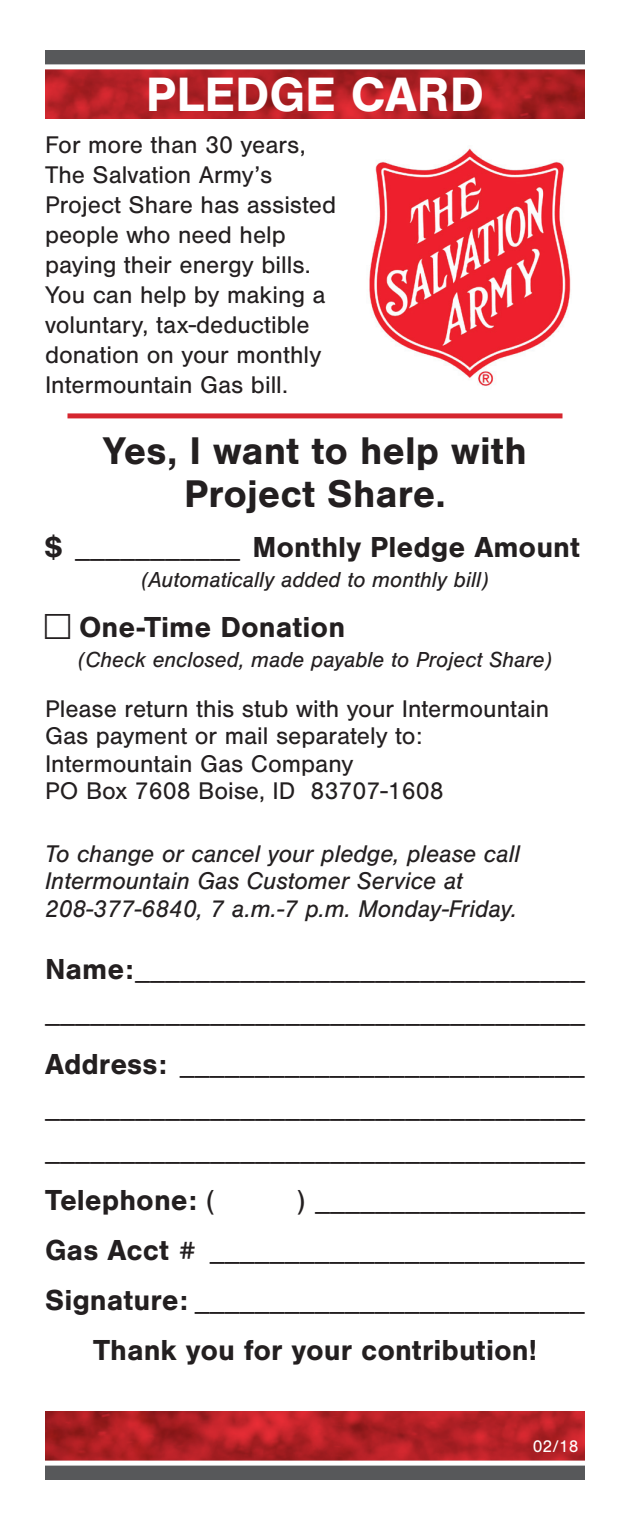
<style>
.page{position:relative;width:630px;height:1530px;background:#fff}
.page>*{position:absolute;margin:0;border:0;box-sizing:border-box;transform-origin:0 0}
.t1{font:700 50px "Nimbus San";color:#fff}
.t2{font:700 40px/42.5px "Nimbus San";color:#231f20;text-align:center}
.t3{font:30px/42.5px "Nimbus San";color:#231f20}
.t4{font:700 30px "Nimbus San";color:#231f20}
.t5{font:25px/30px "Nimbus San";color:#231f20}
.t6{font:italic 25px/27.5px "Nimbus San";color:#231f20}
.t7{font:italic 22.5px "Nimbus San";color:#231f20}
.t8{font:17.5px "Nimbus San";color:#fff}
.s1{font-weight:400}
.s2{font-size:37.5px}
.s3{font-weight:700}
</style>
<div class="page">
<svg style="left:45px;top:72px;width:540px;height:47px;background:#b32025"></svg>
<svg style="left:45px;top:50px;width:540px;height:22px"></svg>
<svg style="left:45px;top:1411px;width:540px;height:47px;background:#b22025"></svg>
<svg style="left:45px;top:1458px;width:540px;height:22px"></svg>
<img style="left:369px;top:148px;width:202px;height:238px">
<div style="left:68px;top:413px;width:494px;height:5px;background:#d5262f"></div>
<h1 class="t1" style="left:146px;top:66px;width:340px">PLEDGE CARD</h1>
<p class="t5" style="left:45px;top:130px;width:293px">For more than 30 years,<br>The Salvation Army’s<br>Project Share has assisted people who need help paying their energy bills.<br>You can help by making a voluntary, tax-deductible donation on your monthly<br>Intermountain Gas bill.</p>
<h2 class="t2" style="left:103px;top:430px;width:425px">Yes, I want to help with<br>Project Share.</h2>
<p class="t4" style="left:45px;top:530px;width:536px">$ <span class="s1">___________</span> Monthly Pledge Amount</p>
<p class="t7" style="left:141px;top:567px;width:349px">(Automatically added to monthly bill)</p>
<p class="t4" style="left:45px;top:610px;width:302px"><span class="s2">□</span> One-Time Donation</p>
<p class="t7" style="left:78px;top:647px;width:476px">(Check enclosed, made payable to Project Share)</p>
<p class="t5" style="left:45px;top:695px;width:506px;line-height:27.5px">Please return this stub with your Intermountain Gas payment or mail separately to:<br>Intermountain Gas Company<br>PO Box 7608 Boise, ID 83707-1608</p>
<p class="t6" style="left:45px;top:840px;width:477px">To change or cancel your pledge, please call<br>Intermountain Gas Customer Service at<br>208-377-6840, 7 a.m.-7 p.m. Monday-Friday.</p>
<p class="t3" style="left:45px;top:949px;width:541px"><span class="s3">Name:</span>______________________________ ____________________________________</p>
<p class="t3" style="left:45px;top:1044px;width:541px;text-align:justify"><span class="s3">Address:</span> ___________________________ ____________________________________ ____________________________________</p>
<p class="t4" style="left:45px;top:1183px;width:172px">Telephone: <span class="s1">(</span></p>
<p class="t3" style="left:296px;top:1179px;width:290px">) __________________</p>
<p class="t3" style="left:45px;top:1229px;width:541px"><span class="s3">Gas Acct #</span> _________________________</p>
<p class="t3" style="left:45px;top:1279px;width:541px"><span class="s3">Signature:</span> __________________________</p>
<p class="t4" style="left:93px;top:1333px;width:446px">Thank you for your contribution!</p>
<p class="t8" style="left:533px;top:1437px;width:47px">02/18</p>
</div>
